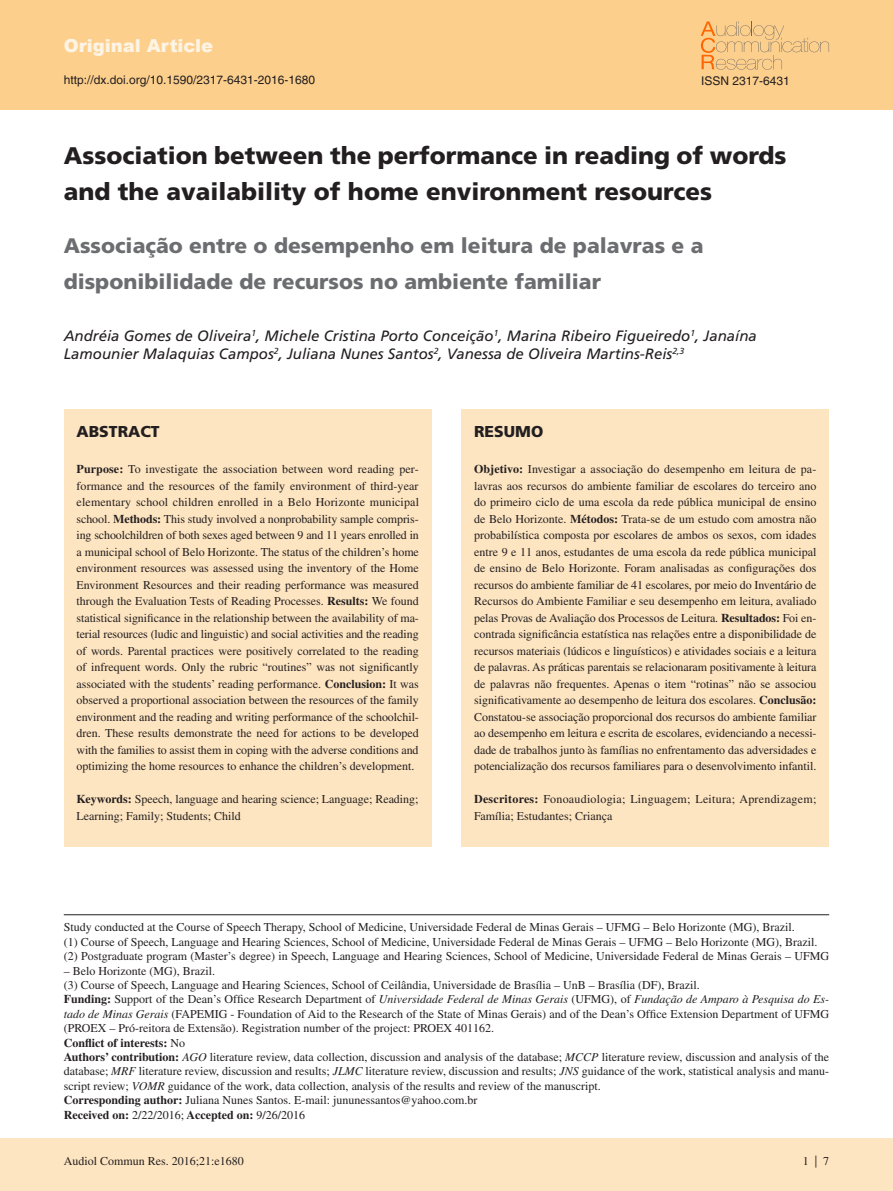
<style>
.page{position:relative;width:893px;height:1191px;background:#fff}
.page>*{position:absolute;margin:0;border:0;box-sizing:border-box;transform-origin:0 0}
.Título{font:900 24px/36px "Frutiger";color:#231f20}
.Título-secundário{font:900 21px/36px "Frutiger";color:#6c6d70}
.t1{font:900 18px "Arial";color:#fef4e4}
.Sessão{font:900 15.75px "Frutiger";color:#231f20}
.Autores{font:italic 15px/18px "Frutiger";color:#231f20}
.Resumo{font:12px/16.5px "Times";color:#231f20;text-align:justify}
.Rodapé_sem_linha{font:12px/14.4px "Times";color:#231f20;text-align:justify}
.Rodapé{font:12px "Times";color:#231f20}
.Resumo-2{font:12px/16.5px "Times";letter-spacing:.02em;color:#231f20}
.Rodapé_sem_linha-2{font:700 12px "Times";color:#231f20}
.t2{font:12px "Helvetica";color:#231f20}
.Cabeça{font:12px "Times";color:#231f20}
.s1{font-weight:700}
.s2{font-style:italic}
.s3{font-weight:400}
</style>
<div class="page">
<div style="left:0;top:1138px;width:893px;height:53px;background:#fee5c1"></div>
<div style="left:0;top:0;width:893px;height:110px;background:#fdcf8c"></div>
<svg style="left:701px;top:21px;width:128px;height:49px"></svg>
<div style="left:65px;top:409px;width:367px;height:438px;background:#fee5c1"></div>
<div style="left:461px;top:409px;width:368px;height:438px;background:#fee5c1"></div>
<hr style="left:64px;top:914px;width:765px;height:1px;background:#231f20">
<h3 class="t1" style="left:64px;top:32px;width:151px">Original Article</h3>
<p class="t2" style="left:64px;top:73px;width:253px">http://dx.doi.org/10.1590/2317-6431-2016-1680</p>
<p class="t2" style="left:701px;top:74px;width:90px">ISSN 2317-6431</p>
<p class="Título" style="left:64px;top:137px;width:724px">Association between the performance in reading of words and the availability of home environment resources</p>
<p class="Título-secundário" style="left:64px;top:227px;width:641px">Associação entre o desempenho em leitura de palavras e a disponibilidade de recursos no ambiente familiar</p>
<p class="Autores" style="left:64px;top:327px;width:695px">Andréia Gomes de Oliveira<sup>1</sup>, Michele Cristina Porto Conceição<sup>1</sup>, Marina Ribeiro Figueiredo<sup>1</sup>, Janaína<br>Lamounier Malaquias Campos<sup>2</sup>, Juliana Nunes Santos<sup>2</sup>, Vanessa de Oliveira Martins-Reis<sup>2,3</sup></p>
<p class="Sessão" style="left:77px;top:422px;width:85px">ABSTRACT</p>
<p class="Resumo" style="left:77px;top:461px;width:344px"><span class="s1">Purpose:</span> To investigate the association between word reading per&shy;formance and the resources of the family environment of third-year elementary school children enrolled in a Belo Horizonte municipal school. <span class="s1">Methods:</span> This study involved a nonprobability sample compris&shy;ing schoolchildren of both sexes aged between 9 and 11 years enrolled in a municipal school of Belo Horizonte. The status of the children’s home environment resources was assessed using the inventory of the Home Environment Resources and their reading performance was measured through the Evaluation Tests of Reading Processes. <span class="s1">Results:</span> We found statistical significance in the relationship between the availability of ma&shy;terial resources (ludic and linguistic) and social activities and the reading of words. Parental practices were positively correlated to the reading of infrequent words. Only the rubric “routines” was not significantly associated with the students’ reading performance. <span class="s1">Conclusion:</span> It was observed a proportional association between the resources of the family environment and the reading and writing performance of the schoolchil&shy;dren. These results demonstrate the need for actions to be developed with the families to assist them in coping with the adverse conditions and optimizing the home resources to enhance the children’s development.</p>
<p class="Resumo" style="left:77px;top:791px;width:343px"><span class="s1">Keywords:</span> Speech, language and hearing science; Language; Reading;<br>Learning; Family; Students; Child</p>
<p class="Sessão" style="left:474px;top:422px;width:71px">RESUMO</p>
<p class="Resumo" style="left:474px;top:461px;width:344px"><span class="s1">Objetivo:</span> Investigar a associação do desempenho em leitura de pa&shy;lavras aos recursos do ambiente familiar de escolares do terceiro ano do primeiro ciclo de uma escola da rede pública municipal de ensino de Belo Horizonte. <span class="s1">Métodos:</span> Trata-se de um estudo com amostra não probabilística composta por escolares de ambos os sexos, com idades entre 9 e 11 anos, estudantes de uma escola da rede pública municipal de ensino de Belo Horizonte. Foram analisadas as configurações dos recursos do ambiente familiar de 41 escolares, por meio do Inventário de Recursos do Ambiente Familiar e seu desempenho em leitura, avaliado pelas Provas de Avaliação dos Processos de Leitura. <span class="s1">Resultados:</span> Foi en&shy;contrada significância estatística nas relações entre a disponibilidade de recursos materiais (lúdicos e linguísticos) e atividades sociais e a leitura de palavras. As práticas parentais se relacionaram positivamente à leitura de palavras não frequentes. Apenas o item “rotinas” não se associou significativamente ao desempenho de leitura dos escolares. <span class="s1">Conclusão:<br></span>Constatou-se associação proporcional dos recursos do ambiente familiar ao desempenho em leitura e escrita de escolares, evidenciando a necessi&shy;dade de trabalhos junto às famílias no enfrentamento das adversidades e potencialização dos recursos familiares para o desenvolvimento infantil.</p>
<p class="Resumo-2" style="left:474px;top:791px;width:344px"><span class="s1">Descritores:</span> Fonoaudiologia; Linguagem; Leitura; Aprendizagem;<br>Família; Estudantes; Criança</p>
<p class="Rodapé" style="left:64px;top:920px;width:732px">Study conducted at the Course of Speech Therapy, School of Medicine, Universidade Federal de Minas Gerais – UFMG – Belo Horizonte (MG), Brazil.</p>
<p class="Rodapé_sem_linha" style="left:64px;top:934px;width:755px">(1) Course of Speech, Language and Hearing Sciences, School of Medicine, Universidade Federal de Minas Gerais – UFMG – Belo Horizonte (MG), Brazil.</p>
<p class="Rodapé_sem_linha" style="left:64px;top:949px;width:767px">(2) Postgraduate program (Master’s degree) in Speech, Language and Hearing Sciences, School of Medicine, Universidade Federal de Minas Gerais – UFMG</p>
<p class="Rodapé_sem_linha" style="left:64px;top:963px;width:153px">– Belo Horizonte (MG), Brazil.</p>
<p class="Rodapé_sem_linha" style="left:64px;top:977px;width:638px">(3) Course of Speech, Language and Hearing Sciences, School of Ceilândia, Universidade de Brasília – UnB – Brasília (DF), Brazil.</p>
<p class="Rodapé_sem_linha" style="left:64px;top:992px;width:767px"><span class="s1">Funding:</span> Support of the Dean’s Office Research Department of <span class="s2">Universidade Federal de Minas Gerais</span> (UFMG), of <span class="s2">Fundação de Amparo à Pesquisa do Es&shy;tado de Minas Gerais</span> (FAPEMIG - Foundation of Aid to the Research of the State of Minas Gerais) and of the Dean’s Office Extension Department of UFMG (PROEX – Pró-reitora de Extensão). Registration number of the project: PROEX 401162.</p>
<p class="Rodapé_sem_linha-2" style="left:64px;top:1035px;width:123px">Conflict of interests: <span class="s3">No</span></p>
<p class="Rodapé_sem_linha" style="left:64px;top:1049px;width:767px"><span class="s1">Authors’ contribution:</span> <span class="s2">AGO</span> literature review, data collection, discussion and analysis of the database; <span class="s2">MCCP</span> literature review, discussion and analysis of the database; <span class="s2">MRF</span> literature review, discussion and results; <span class="s2">JLMC</span> literature review, discussion and results; <span class="s2">JNS</span> guidance of the work, statistical analysis and manu&shy;script review; <span class="s2">VOMR</span> guidance of the work, data collection, analysis of the results and review of the manuscript.</p>
<p class="Rodapé_sem_linha" style="left:64px;top:1093px;width:415px"><span class="s1">Corresponding author:</span> Juliana Nunes Santos. E-mail: jununessantos@yahoo.com.br</p>
<p class="Rodapé_sem_linha-2" style="left:64px;top:1107px;width:243px">Received on: <span class="s3">2/22/2016;</span> Accepted on: <span class="s3">9/26/2016</span></p>
<p class="Resumo" style="left:64px;top:1152px;width:182px">Audiol Commun Res. 2016;21:e1680</p>
<p class="Cabeça" style="left:803px;top:1154px;width:28px">1 | 7</p>
</div>
